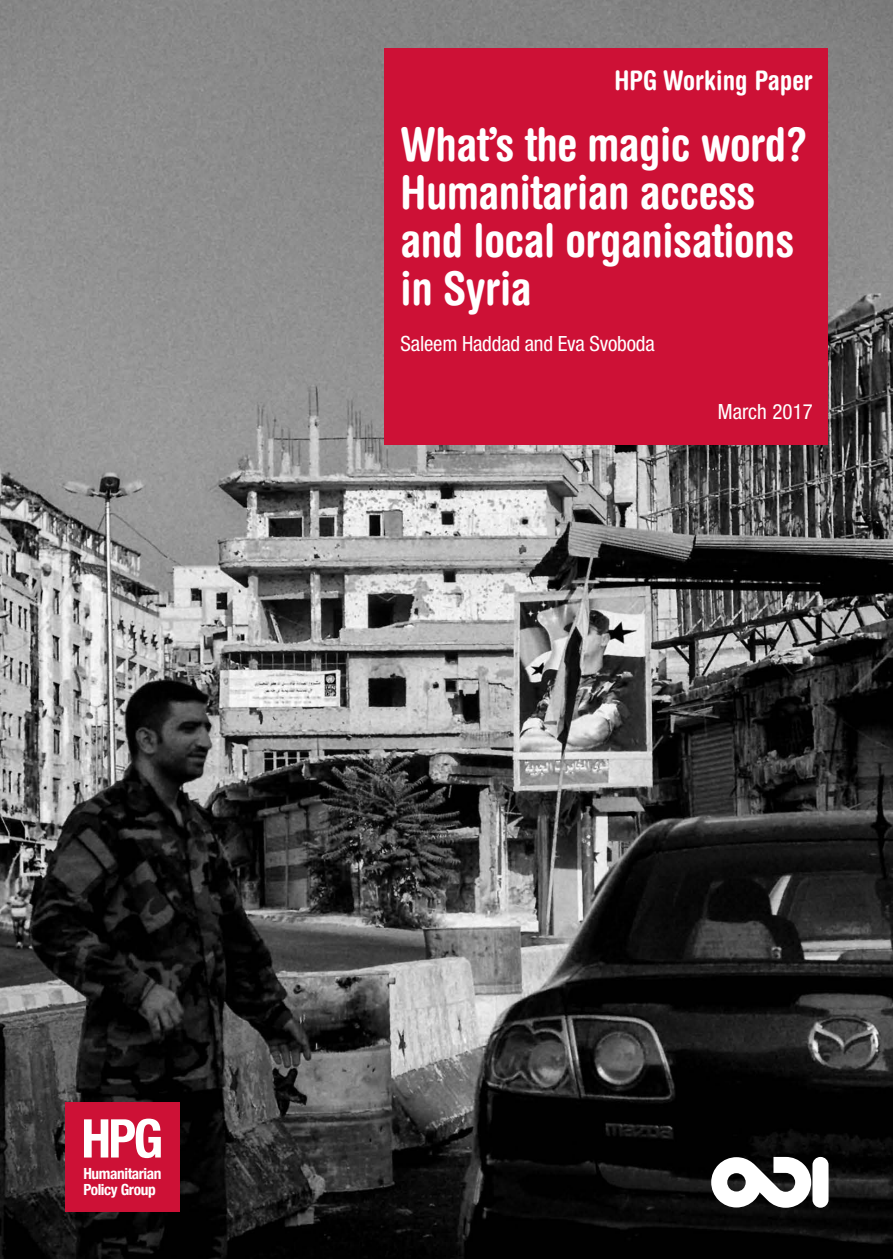
<style>
.page{position:relative;width:893px;height:1259px;background:#fff}
.page>*{position:absolute;margin:0;border:0;box-sizing:border-box;transform-origin:0 0}
.t1{font:700 condensed 53.4px "Helvetica Neue";color:#fff}
.head{font:700 condensed 46.5px/48px "Helvetica Rounded";letter-spacing:-.01em;color:#fff}
.t2{font:700 condensed 27px "Helvetica Rounded";color:#fff}
.head-2{font:condensed 21px "Helvetica Neue";letter-spacing:-.01em;color:#fff}
.t3{font:700 condensed 15.3px "Helvetica Neue";letter-spacing:-.025em;color:#fff}
</style>
<div class="page">
<img style="left:0;top:0;width:893px;height:1259px">
<div style="left:66px;top:1101px;width:114px;height:110px;background:#cd1136"></div>
<div style="left:384px;top:48px;width:444px;height:396px;background:#cd1136"></div>
<svg style="left:711px;top:1157px;width:100px;height:50px"></svg>
<div style="left:812px;top:1157px;width:16px;height:50px;background:#fff;border-radius:8px"></div>
<p class="t2" style="left:615px;top:64px;width:200px">HPG Working Paper</p>
<p class="head" style="left:401px;top:119px;width:409px">What’s the magic word?<br>Humanitarian access and local organisations in Syria</p>
<p class="head-2" style="left:401px;top:331px;width:256px">Saleem Haddad and Eva Svoboda</p>
<p class="head-2" style="left:718px;top:399px;width:96px">March 2017</p>
<p class="t1" style="left:81px;top:1106px;width:83px">HPG</p>
<p class="t3" style="left:83px;top:1164px;width:80px">Humanitarian</p>
<p class="t3" style="left:83px;top:1180px;width:74px">Policy Group</p>
</div>
